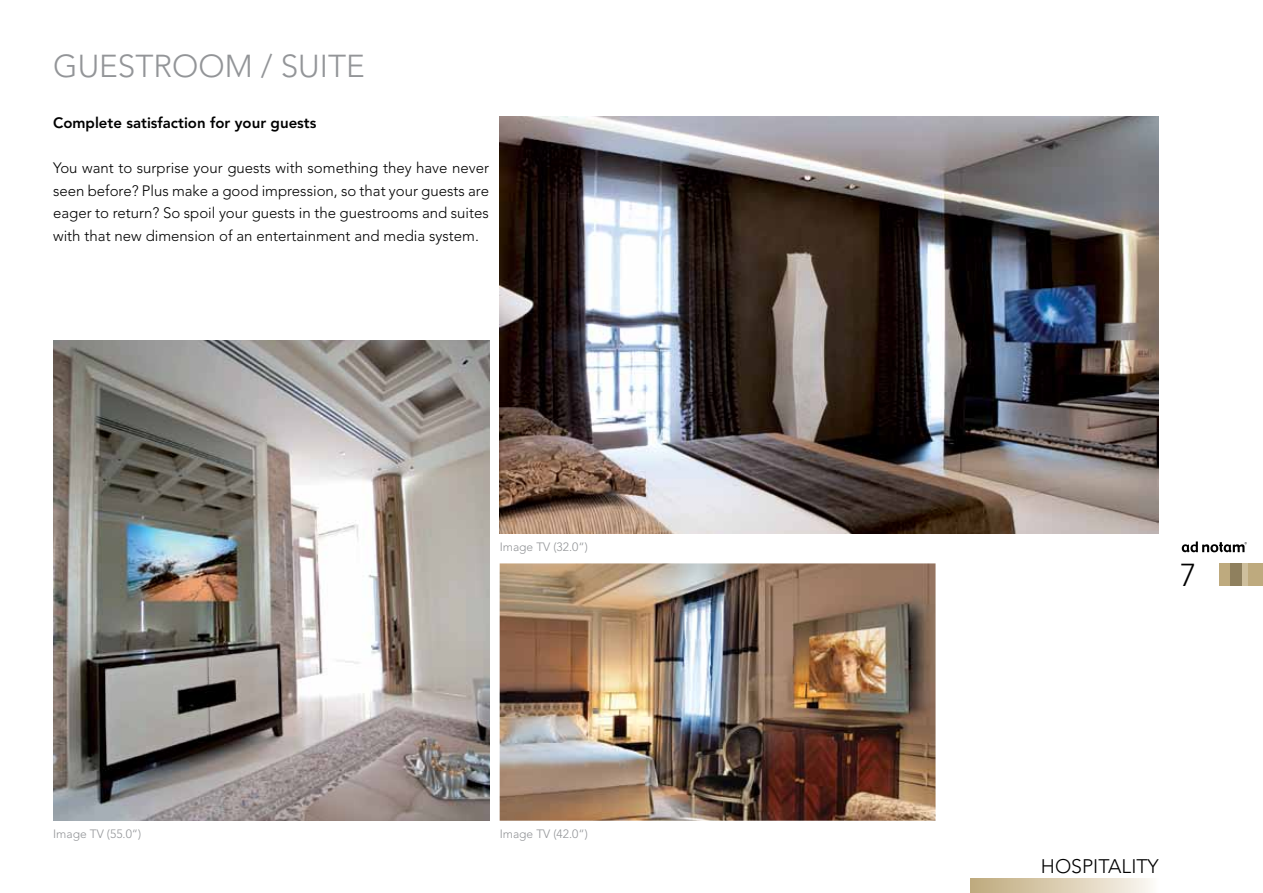
<style>
.page{position:relative;width:1263px;height:893px;background:#fff}
.page>*{position:absolute;margin:0;border:0;box-sizing:border-box;transform-origin:0 0}
.t1{font:300 31.5px "Avenir";color:#939598}
.t2{font:300 31.5px "Avenir";color:#000}
.t3{font:300 19.5px "Avenir";color:#000}
.t4{font:300 15px/22.5px "Avenir";color:#000;text-align:justify}
.t5{font:800 15px "Avenir";color:#000}
.t6{font:300 12px "Avenir";color:#939598}
</style>
<div class="page">
<svg style="left:1182px;top:541px;width:65px;height:11px"></svg>
<div style="left:1219px;top:563px;width:44px;height:23px;background:#beaa7e"></div>
<div style="left:1231px;top:563px;width:11px;height:23px;background:#8f805e"></div>
<div style="left:1242px;top:563px;width:6px;height:23px;background:#cebf9d"></div>
<svg style="left:971px;top:878px;width:180px;height:15px;background:#dccfb4"></svg>
<img style="left:500px;top:117px;width:659px;height:417px">
<img style="left:53px;top:340px;width:436px;height:481px">
<img style="left:500px;top:563px;width:435px;height:258px">
<h1 class="t1" style="left:53px;top:48px;width:313px">GUESTROOM / SUITE</h1>
<p class="t5" style="left:53px;top:114px;width:265px">Complete satisfaction for your guests</p>
<p class="t4" style="left:53px;top:157px;width:437px">You want to surprise your guests with something they have never seen before? Plus make a good impression, so that your guests are eager to return? So spoil your guests in the guestrooms and suites with that new dimension of an entertainment and media system.</p>
<p class="t6" style="left:53px;top:827px;width:90px">Image TV (55.0“)</p>
<p class="t6" style="left:500px;top:540px;width:90px">Image TV (32.0“)</p>
<p class="t6" style="left:500px;top:827px;width:90px">Image TV (42.0“)</p>
<h1 class="t2" style="left:1180px;top:557px;width:18px">7</h1>
<h2 class="t3" style="left:1041px;top:854px;width:119px">HOSPITALITY</h2>
</div>
